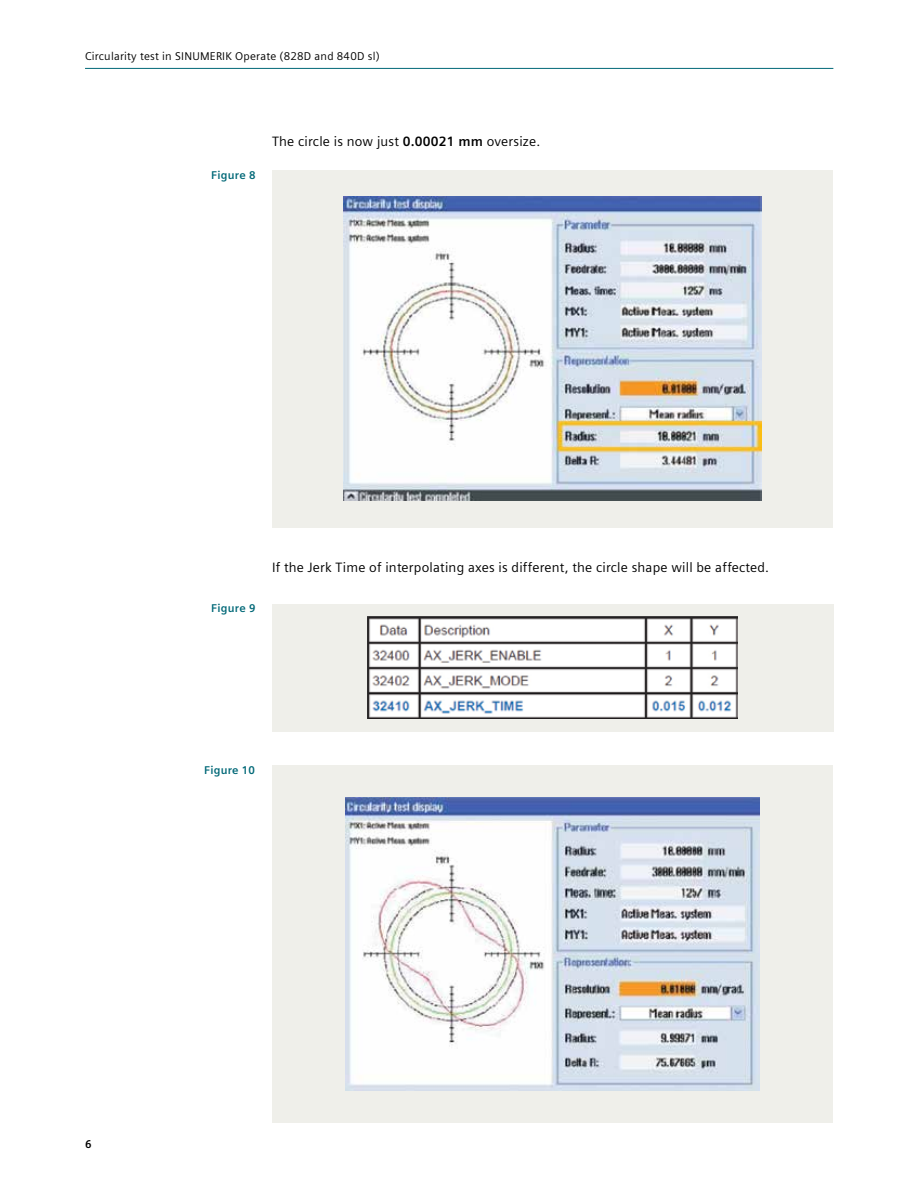
<style>
.page{position:relative;width:918px;height:1188px;background:#fff}
.page>*{position:absolute;margin:0;border:0;box-sizing:border-box;transform-origin:0 0}
.t1{font:13.5px "Siemens Sans";letter-spacing:.015em;color:#000}
.t2{font:11.25px "Siemens Sans";letter-spacing:.02em;color:#000}
.t3{font:700 11.25px "Siemens Sans";letter-spacing:.02em;color:#006877}
.t4{font:700 11.25px "Siemens Sans";color:#000}
.s1{font-weight:700}
</style>
<div class="page">
<div style="left:272px;top:170px;width:561px;height:357px;background:#efefea"></div>
<img style="left:344px;top:196px;width:417px;height:305px">
<div style="left:272px;top:604px;width:561px;height:127px;background:#efefea"></div>
<img style="left:368px;top:617px;width:370px;height:102px">
<div style="left:272px;top:765px;width:561px;height:358px;background:#efefea"></div>
<img style="left:346px;top:798px;width:413px;height:292px">
<hr style="left:85px;top:68px;width:748px;height:1px;background:#006877">
<p class="t2" style="left:85px;top:49px;width:296px">Circularity test in SINUMERIK Operate (828D and 840D sl)</p>
<p class="t3" style="left:211px;top:168px;width:46px">Figure 8</p>
<p class="t1" style="left:272px;top:134px;width:270px">The circle is now just <span class="s1">0.00021 mm</span> oversize.</p>
<p class="t3" style="left:211px;top:602px;width:46px">Figure 9</p>
<p class="t1" style="left:272px;top:559px;width:499px">If the Jerk Time of interpolating axes is different, the circle shape will be affected.</p>
<p class="t3" style="left:204px;top:764px;width:52px">Figure 10</p>
<p class="t4" style="left:85px;top:1138px;width:8px">6</p>
</div>
